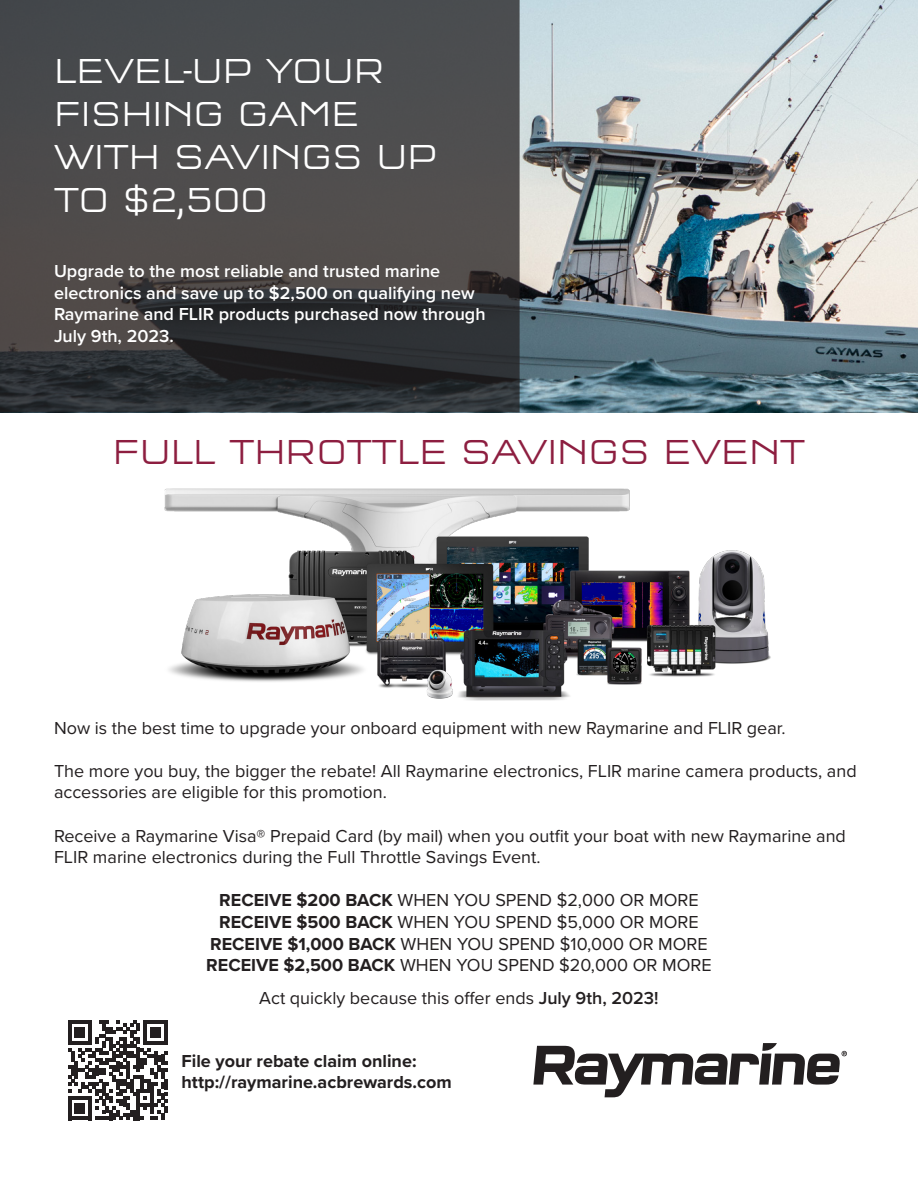
<style>
.page{position:relative;width:918px;height:1188px;background:#fff}
.page>*{position:absolute;margin:0;border:0;box-sizing:border-box;transform-origin:0 0}
.t1{font:300 36px/43.2px "Q Type Square Pro";color:#fff}
.t2{font:300 36px "Q Type Square Pro";color:#8d1e40}
.Numbered_Bullets{font:18px/21.6px "Proxima Nova";color:#231f20}
.t3{font:600 18px/21.6px "Proxima Nova";color:#fff}
.t4{font:700 18px/21.6px "Proxima Nova";color:#231f20}
.s1{font-weight:700}
.s2{font-weight:600}
</style>
<div class="page">
<svg style="left:533px;top:1043px;width:314px;height:54px"></svg>
<svg style="left:68px;top:1020px;width:100px;height:100px"></svg>
<img style="left:520px;top:0;width:398px;height:412px">
<svg style="left:0;top:0;width:520px;height:412px;background:#434345"></svg>
<img style="left:164px;top:488px;width:607px;height:212px">
<p class="t1" style="left:54px;top:46px;width:384px">LEVEL-UP YOUR<br>FISHING GAME<br>WITH SAVINGS UP</p>
<p class="t1" style="left:54px;top:176px;width:215px">TO $2,500</p>
<p class="t3" style="left:54px;top:260px;width:433px">Upgrade to the most reliable and trusted marine electronics and save up to $2,500 on qualifying new Raymarine and FLIR products purchased now through July 9th, 2023.</p>
<p class="t2" style="left:113px;top:424px;width:694px">FULL THROTTLE SAVINGS EVENT</p>
<p class="Numbered_Bullets" style="left:54px;top:716px;width:733px">Now is the best time to upgrade your onboard equipment with new Raymarine and FLIR gear.</p>
<p class="Numbered_Bullets" style="left:54px;top:759px;width:804px">The more you buy, the bigger the rebate! All Raymarine electronics, FLIR marine camera products, and accessories are eligible for this promotion.</p>
<p class="Numbered_Bullets" style="left:54px;top:824px;width:793px">Receive a Raymarine Visa® Prepaid Card (by mail) when you outfit your boat with new Raymarine and<br>FLIR marine electronics during the Full Throttle Savings Event.</p>
<p class="Numbered_Bullets" style="left:219px;top:889px;width:481px"><span class="s1">RECEIVE $200 BACK</span> WHEN YOU SPEND $2,000 OR MORE</p>
<p class="Numbered_Bullets" style="left:219px;top:910px;width:481px"><span class="s1">RECEIVE $500 BACK</span> WHEN YOU SPEND $5,000 OR MORE</p>
<p class="Numbered_Bullets" style="left:210px;top:932px;width:499px"><span class="s1">RECEIVE $1,000 BACK</span> WHEN YOU SPEND $10,000 OR MORE</p>
<p class="Numbered_Bullets" style="left:206px;top:954px;width:507px"><span class="s1">RECEIVE $2,500 BACK</span> WHEN YOU SPEND $20,000 OR MORE</p>
<p class="Numbered_Bullets" style="left:259px;top:987px;width:401px">Act quickly because this offer ends <span class="s2">July 9th, 2023!</span></p>
<p class="t4" style="left:182px;top:1049px;width:272px">File your rebate claim online: http://raymarine.acbrewards.com</p>
</div>
